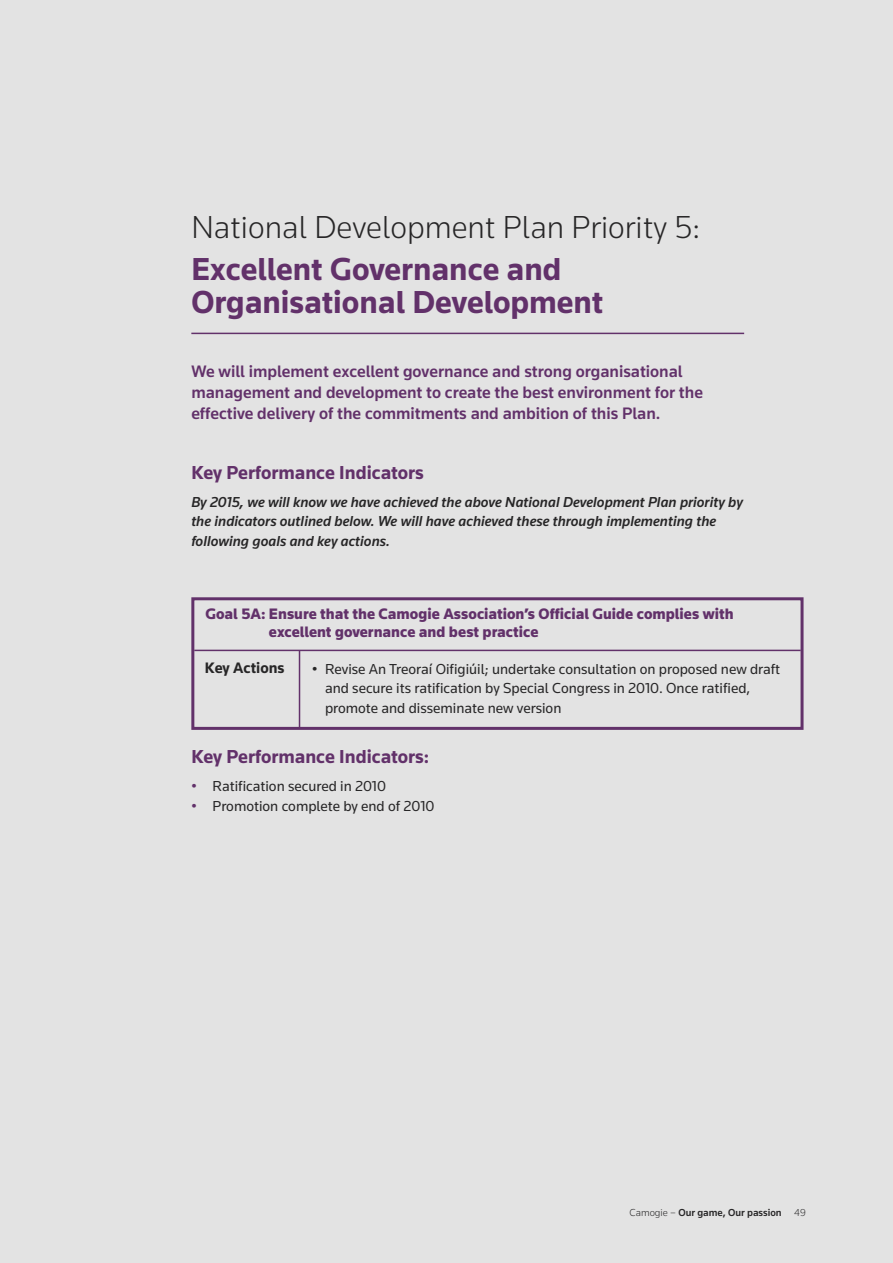
<style>
.page{position:relative;width:893px;height:1263px;background:#e3e3e3}
.page>*{position:absolute;margin:0;border:0;box-sizing:border-box;transform-origin:0 0}
.t1{font:700 33px/33px "Knowledge";color:#62316a}
.t2{font:300 33px "Knowledge";color:#272627}
.t3{font:700 19.5px "Knowledge";color:#62316a}
.t4{font:500 17.25px/21px "Knowledge";color:#62316a}
.t5{font:900 15.75px/18px "Knowledge";color:#62316a}
.t6{font:700 15.75px "Knowledge";color:#272627}
.t7{font:15px/19.5px "Knowledge";color:#272627}
.t8{font:italic 500 15px/19.5px "Knowledge";color:#272627}
.t9{font:500 10.5px "Knowledge";color:#272627}
.s1{color:#62316a}
.s2{font-weight:300}
</style>
<div class="page">
<hr style="left:191px;top:333px;width:553px;height:1px;background:#62316a">
<div style="left:191px;top:597px;width:612px;height:133px;border:3px solid #62316a"></div>
<hr style="left:194px;top:650px;width:607px;height:1px;background:#62316a">
<hr style="left:299px;top:650px;width:1px;height:79px;background:#62316a">
<h1 class="t2" style="left:191px;top:216px;width:510px">National Development Plan Priority 5:</h1>
<h1 class="t1" style="left:191px;top:256px;width:414px">Excellent Governance and<br>Organisational Development</h1>
<p class="t4" style="left:191px;top:362px;width:513px">We will implement excellent governance and strong organisational management and development to create the best environment for the effective delivery of the commitments and ambition of this Plan.</p>
<h2 class="t3" style="left:191px;top:465px;width:234px">Key Performance Indicators</h2>
<p class="t8" style="left:191px;top:493px;width:553px">By 2015, we will know we have achieved the above National Development Plan priority by the indicators outlined below. We will have achieved these through implementing the following goals and key actions.</p>
<p class="t5" style="left:269px;top:606px;width:466px;text-indent:-64px">Goal 5A: Ensure that the Camogie Association’s Official Guide complies with excellent governance and best practice</p>
<p class="t6" style="left:205px;top:663px;width:81px">Key Actions</p>
<p class="t7" style="left:325px;top:660px;width:457px;text-indent:-13px">• Revise An Treoraí Oifigiúil; undertake consultation on proposed new draft and secure its ratification by Special Congress in 2010. Once ratified, promote and disseminate new version</p>
<h2 class="t3" style="left:191px;top:750px;width:239px">Key Performance Indicators:</h2>
<p class="t7" style="left:191px;top:778px;width:196px"><span class="s1">•</span> Ratification secured in 2010</p>
<p class="t7" style="left:191px;top:797px;width:245px"><span class="s1">•</span> Promotion complete by end of 2010</p>
<p class="t9" style="left:630px;top:1209px;width:178px"><span class="s2">Camogie –</span> Our game, Our passion <span class="s2">49</span></p>
</div>
